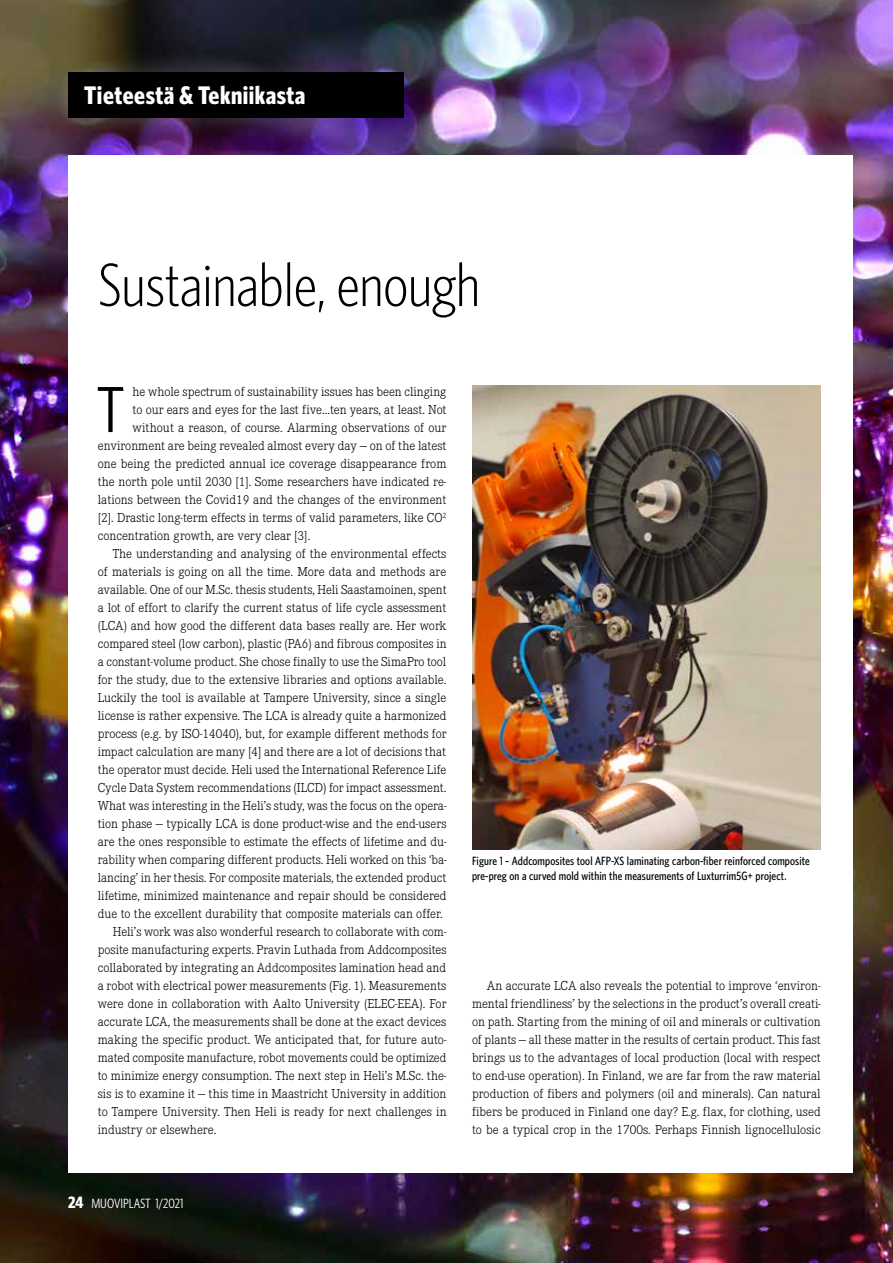
<style>
.page{position:relative;width:893px;height:1263px;background:#fff}
.page>*{position:absolute;margin:0;border:0;box-sizing:border-box;transform-origin:0 0}
.t1{font:65.25px "Whitney Condensed";color:#000}
.t2{font:300 61.5px "Whitney Condensed";color:#000}
.t3{font:700 25.5px "Whitney Condensed";letter-spacing:.02em;color:#fff}
.t4{font:300 13.5px/18px "Corporate E";color:#000;text-align:justify}
.t5{font:13.5px "Whitney Condensed";color:#fff}
.t6{font:500 12px/15px "Whitney Condensed";letter-spacing:.01em;color:#000}
.s1{font-weight:700;font-size:16.5px}
</style>
<div class="page">
<img style="left:0;top:0;width:893px;height:1263px">
<div style="left:68px;top:73px;width:336px;height:45px;background:#000"></div>
<div style="left:68px;top:156px;width:785px;height:1017px;background:#fff"></div>
<img style="left:472px;top:386px;width:349px;height:463px">
<h3 class="t3" style="left:84px;top:80px;width:223px">Tieteestä &amp; Tekniikasta</h3>
<h2 class="t2" style="left:98px;top:251px;width:384px">Sustainable, enough</h2>
<h1 class="t1" style="left:97px;top:373px;width:29px">T</h1>
<p class="t4" style="left:133px;top:382px;width:315px">he whole spectrum of sustainability issues has been clinging</p>
<p class="t4" style="left:133px;top:400px;width:315px">to our ears and eyes for the last five...ten years, at least. Not</p>
<p class="t4" style="left:133px;top:418px;width:315px">without a reason, of course. Alarming observations of our</p>
<p class="t4" style="left:98px;top:436px;width:350px">environment are being revealed almost every day — on of the latest</p>
<p class="t4" style="left:98px;top:454px;width:350px">one being the predicted annual ice coverage disappearance from</p>
<p class="t4" style="left:98px;top:472px;width:350px">the north pole until 2030 [1]. Some researchers have indicated re-</p>
<p class="t4" style="left:98px;top:490px;width:350px">lations between the Covid19 and the changes of the environment</p>
<p class="t4" style="left:98px;top:508px;width:350px">[2]. Drastic long-term effects in terms of valid parameters, like CO<sup>2</sup></p>
<p class="t4" style="left:98px;top:526px;width:214px">concentration growth, are very clear [3].</p>
<p class="t4" style="left:113px;top:544px;width:335px">The understanding and analysing of the environmental effects</p>
<p class="t4" style="left:98px;top:562px;width:350px">of materials is going on all the time. More data and methods are</p>
<p class="t4" style="left:98px;top:580px;width:350px">available. One of our M.Sc. thesis students, Heli Saastamoinen, spent</p>
<p class="t4" style="left:98px;top:598px;width:350px">a lot of effort to clarify the current status of life cycle assessment</p>
<p class="t4" style="left:98px;top:616px;width:350px">(LCA) and how good the different data bases really are. Her work</p>
<p class="t4" style="left:98px;top:634px;width:350px">compared steel (low carbon), plastic (PA6) and fibrous composites in</p>
<p class="t4" style="left:98px;top:652px;width:350px">a constant-volume product. She chose finally to use the SimaPro tool</p>
<p class="t4" style="left:98px;top:670px;width:350px">for the study, due to the extensive libraries and options available.</p>
<p class="t4" style="left:98px;top:688px;width:350px">Luckily the tool is available at Tampere University, since a single</p>
<p class="t4" style="left:98px;top:706px;width:350px">license is rather expensive. The LCA is already quite a harmonized</p>
<p class="t4" style="left:98px;top:724px;width:350px">process (e.g. by ISO-14040), but, for example different methods for</p>
<p class="t4" style="left:98px;top:742px;width:350px">impact calculation are many [4] and there are a lot of decisions that</p>
<p class="t4" style="left:98px;top:760px;width:350px">the operator must decide. Heli used the International Reference Life</p>
<p class="t4" style="left:98px;top:778px;width:350px">Cycle Data System recommendations (ILCD) for impact assessment.</p>
<p class="t4" style="left:98px;top:796px;width:350px">What was interesting in the Heli’s study, was the focus on the opera-</p>
<p class="t4" style="left:98px;top:814px;width:350px">tion phase — typically LCA is done product-wise and the end-users</p>
<p class="t4" style="left:98px;top:832px;width:350px">are the ones responsible to estimate the effects of lifetime and du-</p>
<p class="t4" style="left:98px;top:850px;width:350px">rability when comparing different products. Heli worked on this ‘ba-</p>
<p class="t4" style="left:98px;top:868px;width:350px">lancing’ in her thesis. For composite materials, the extended product</p>
<p class="t4" style="left:98px;top:886px;width:350px">lifetime, minimized maintenance and repair should be considered</p>
<p class="t4" style="left:98px;top:904px;width:347px">due to the excellent durability that composite materials can offer.</p>
<p class="t4" style="left:113px;top:922px;width:335px">Heli’s work was also wonderful research to collaborate with com-</p>
<p class="t4" style="left:98px;top:940px;width:350px">posite manufacturing experts. Pravin Luthada from Addcomposites</p>
<p class="t4" style="left:98px;top:958px;width:350px">collaborated by integrating an Addcomposites lamination head and</p>
<p class="t4" style="left:98px;top:976px;width:350px">a robot with electrical power measurements (Fig. 1). Measurements</p>
<p class="t4" style="left:98px;top:994px;width:350px">were done in collaboration with Aalto University (ELEC-EEA). For</p>
<p class="t4" style="left:98px;top:1012px;width:350px">accurate LCA, the measurements shall be done at the exact devices</p>
<p class="t4" style="left:98px;top:1030px;width:350px">making the specific product. We anticipated that, for future auto-</p>
<p class="t4" style="left:98px;top:1048px;width:350px">mated composite manufacture, robot movements could be optimized</p>
<p class="t4" style="left:98px;top:1066px;width:350px">to minimize energy consumption. The next step in Heli’s M.Sc. the-</p>
<p class="t4" style="left:98px;top:1084px;width:350px">sis is to examine it — this time in Maastricht University in addition</p>
<p class="t4" style="left:98px;top:1102px;width:350px">to Tampere University. Then Heli is ready for next challenges in</p>
<p class="t4" style="left:98px;top:1120px;width:120px">industry or elsewhere.</p>
<p class="t5" style="left:68px;top:1195px;width:117px"><span class="s1">24</span> MUOVIPLAST 1/2021</p>
<p class="t6" style="left:472px;top:853px;width:339px">Figure 1 – Addcomposites tool AFP-XS laminating carbon-fiber reinforced composite pre-preg on a curved mold within the measurements of Luxturrim5G+ project.</p>
<p class="t4" style="left:472px;top:976px;width:350px;text-indent:15px">An accurate LCA also reveals the potential to improve ‘environ&shy;mental friendliness’ by the selections in the product’s overall creati&shy;on path. Starting from the mining of oil and minerals or cultivation of plants — all these matter in the results of certain product. This fast brings us to the advantages of local production (local with respect to end-use operation). In Finland, we are far from the raw material production of fibers and polymers (oil and minerals). Can natural fibers be produced in Finland one day? E.g. flax, for clothing, used to be a typical crop in the 1700s. Perhaps Finnish lignocellulosic</p>
</div>
